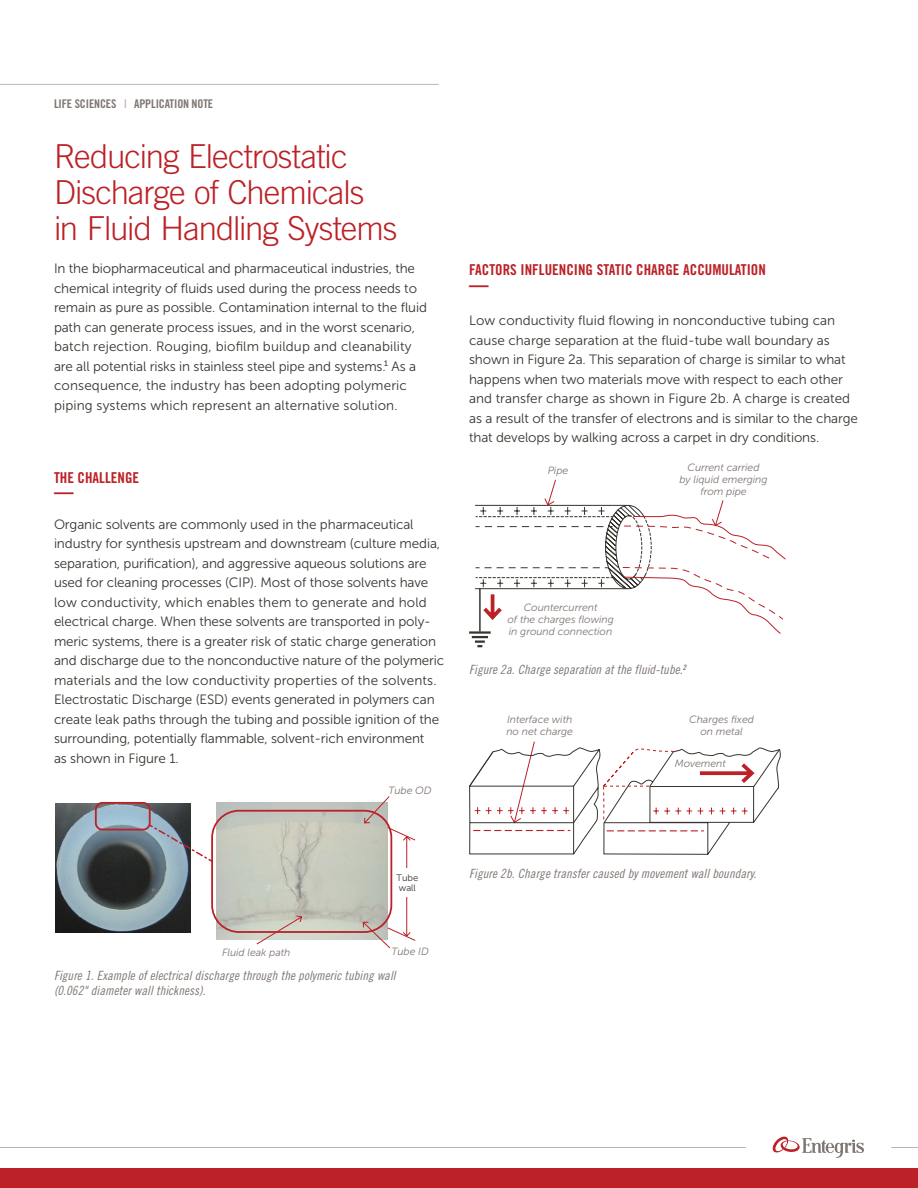
<style>
.page{position:relative;width:918px;height:1188px;background:#fff}
.page>*{position:absolute;margin:0;border:0;box-sizing:border-box;transform-origin:0 0}
.t1{font:300 33px/36px "Trade Gothic LT Std";letter-spacing:-.03em;color:#bb2127}
.t2{font:700 expanded 20.25px "Trade Gothic LT Std";color:#bb2127;scale:.96 1}
.t3{font:15px "Trade Gothic LT Std Bd Cn 20";color:#bb2127}
.t4{font:13.5px/19.5px "Museo Sans 300";letter-spacing:-.01em;color:#38352f}
.t5{font:12.75px/14.7px "Trade Gothic LT Std Cn 18 Obl";letter-spacing:.005em;color:#7e7672}
.t6{font:12px "Trade Gothic LT Std Bd Cn 20";letter-spacing:-.01em;color:#7e7672}
.t7{font:italic 10.5px/12px "Museo Sans 300";letter-spacing:-.005em;color:#7e7672;text-align:center}
.t8{font:9.3px/10.2px "Museo Sans 300";color:#38352f}
.s1{color:#c0b5ae}
</style>
<div class="page">
<div style="left:0;top:1168px;width:918px;height:20px;background:#bb2127"></div>
<hr style="left:0;top:84px;width:439px;height:1px;background:#c0b5ae">
<svg style="left:891px;top:1147px;width:27px;height:1px"></svg>
<hr style="left:0;top:1147px;width:746px;height:1px;background:#c0b5ae">
<svg style="left:773px;top:1137px;width:91px;height:21px"></svg>
<img style="left:216px;top:802px;width:40px;height:137px">
<img style="left:56px;top:803px;width:134px;height:130px">
<div style="left:95px;top:802px;width:56px;height:28px;border:2px solid #bb2127;border-radius:6px"></div>
<svg style="left:148px;top:823px;width:66px;height:40px"></svg>
<svg style="left:256px;top:796px;width:159px;height:153px"></svg>
<div style="left:394px;top:869px;width:26px;height:28px;background:#fff"></div>
<hr style="left:469px;top:631px;width:22px;height:3px;background:#38352f">
<svg style="left:472px;top:479px;width:314px;height:168px"></svg>
<svg style="left:469px;top:741px;width:312px;height:114px"></svg>
<p class="t6" style="left:54px;top:97px;width:161px">LIFE SCIENCES <span class="s1">|</span> APPLICATION NOTE</p>
<h1 class="t1" style="left:54px;top:138px;width:345px">Reducing Electrostatic<br>Discharge of Chemicals<br>in Fluid Handling Systems</h1>
<p class="t4" style="left:54px;top:259px;width:374px">In the biopharmaceutical and pharmaceutical industries, the chemical integrity of fluids used during the process needs to remain as pure as possible. Contamination internal to the fluid path can generate process issues, and in the worst scenario, batch rejection. Rouging, biofilm buildup and cleanability are all potential risks in stainless steel pipe and systems.<sup>1</sup> As a consequence, the industry has been adopting polymeric piping systems which represent an alternative solution.</p>
<p class="t3" style="left:54px;top:468px;width:87px">THE CHALLENGE</p>
<h2 class="t2" style="left:54px;top:479px;width:22px">—</h2>
<p class="t4" style="left:54px;top:515px;width:392px">Organic solvents are commonly used in the pharmaceutical industry for synthesis upstream and downstream (culture media, separation, purification), and aggressive aqueous solutions are used for cleaning processes (CIP). Most of those solvents have low conductivity, which enables them to generate and hold electrical charge. When these solvents are transported in poly&shy;meric systems, there is a greater risk of static charge generation and discharge due to the nonconductive nature of the polymeric materials and the low conductivity properties of the solvents.<br>Electrostatic Discharge (ESD) events generated in polymers can create leak paths through the tubing and possible ignition of the surrounding, potentially flammable, solvent-rich environment<br>as shown in Figure 1.</p>
<p class="t7" style="left:388px;top:784px;width:45px">Tube OD</p>
<p class="t3" style="left:469px;top:261px;width:298px">FACTORS INFLUENCING STATIC CHARGE ACCUMULATION</p>
<h2 class="t2" style="left:469px;top:272px;width:22px">—</h2>
<p class="t4" style="left:469px;top:311px;width:390px">Low conductivity fluid flowing in nonconductive tubing can cause charge separation at the fluid-tube wall boundary as shown in Figure 2a. This separation of charge is similar to what happens when two materials move with respect to each other and transfer charge as shown in Figure 2b. A charge is created as a result of the transfer of electrons and is similar to the charge that develops by walking across a carpet in dry conditions.</p>
<p class="t7" style="left:548px;top:465px;width:22px">Pipe</p>
<p class="t7" style="left:507px;top:601px;width:108px">Countercurrent<br>of the charges flowing in ground connection</p>
<p class="t7" style="left:679px;top:462px;width:90px">Current carried<br>by liquid emerging from pipe</p>
<p class="t5" style="left:469px;top:662px;width:218px">Figure 2a. Charge separation at the fluid-tube.<sup>2</sup></p>
<p class="t7" style="left:506px;top:713px;width:68px;text-align:left">Interface with no net charge</p>
<p class="t7" style="left:689px;top:713px;width:66px">Charges fixed on metal</p>
<p class="t7" style="left:675px;top:758px;width:53px">Movement</p>
<p class="t8" style="left:396px;top:873px;width:23px">Tube wall</p>
<p class="t7" style="left:222px;top:947px;width:70px">Fluid leak path</p>
<p class="t7" style="left:391px;top:946px;width:39px">Tube ID</p>
<p class="t5" style="left:54px;top:968px;width:343px">Figure 1. Example of electrical discharge through the polymeric tubing wall (0.062" diameter wall thickness).</p>
<p class="t5" style="left:469px;top:867px;width:289px">Figure 2b. Charge transfer caused by movement wall boundary.</p>
</div>
